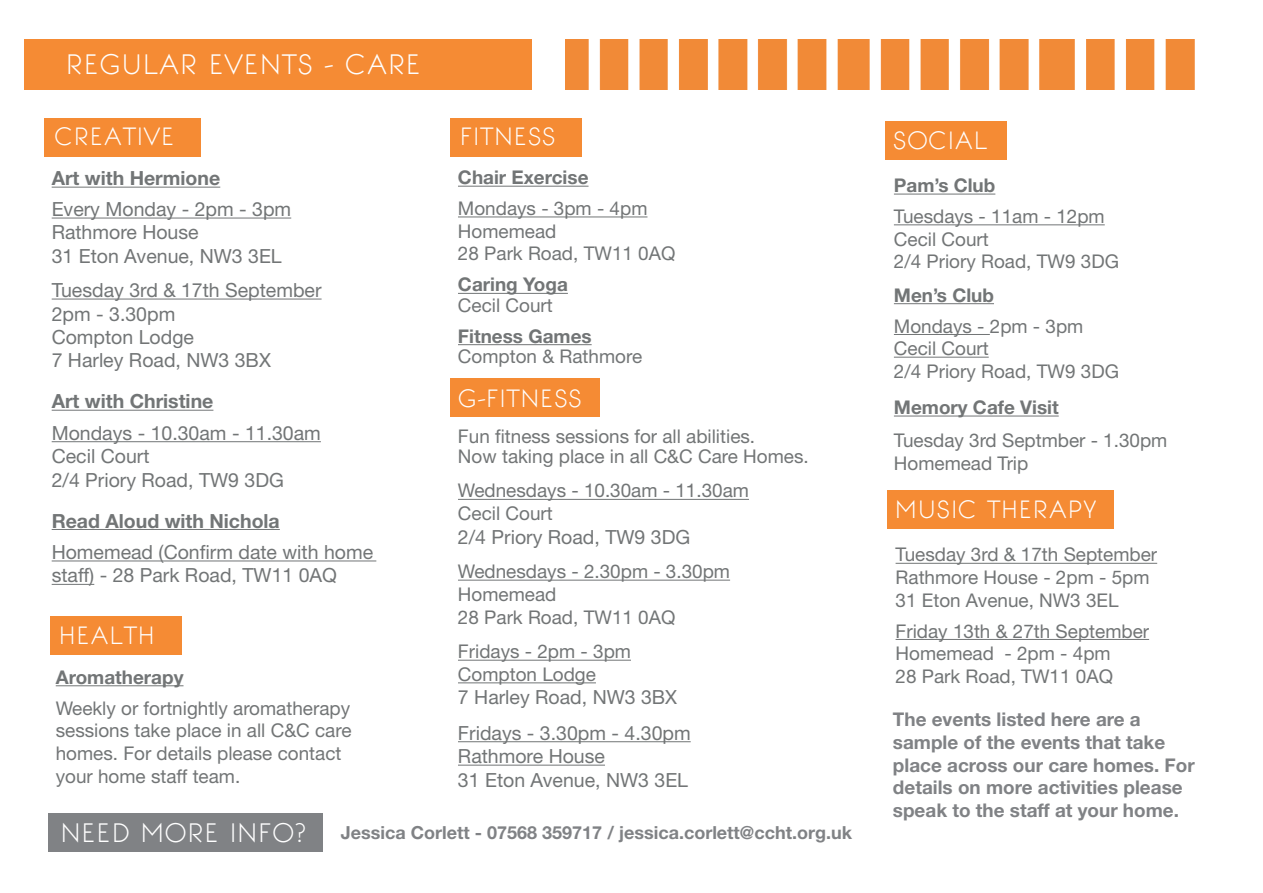
<style>
.page{position:relative;width:1263px;height:893px;background:#fff}
.page>*{position:absolute;margin:0;border:0;box-sizing:border-box;transform-origin:0 0}
.t1{font:300 27px "Bonveno CF";color:#fff}
.t2{font:300 25.65px "Bonveno CF";color:#fff}
.t3{font:300 24px "Bonveno CF";color:#fff}
.t4{font:19.5px/23.4px "Helvetica Neue LT Std";color:#727576}
.t5{font:700 19.5px "Helvetica Neue LT Std";color:#727576}
.t6{font:18.9px/22.6px "Helvetica Neue LT Std";color:#727576}
.t7{font:700 18.9px/22.6px "Helvetica Neue LT Std";color:#808285}
.t8{font:700 18.9px "Helvetica Neue LT Std";color:#727576}
.t9{font:700 18px "Helvetica Neue LT Std";color:#808285}
</style>
<div class="page">
<div style="left:451px;top:378px;width:149px;height:39px;background:#f58b34"></div>
<div style="left:24px;top:40px;width:508px;height:50px;background:#f58b34"></div>
<img style="left:566px;top:40px;width:277px;height:50px">
<img style="left:843px;top:40px;width:205px;height:50px">
<hr style="left:458px;top:186px;width:130px;height:1px;background:#727576">
<hr style="left:458px;top:216px;width:189px;height:1px;background:#727576">
<hr style="left:458px;top:293px;width:110px;height:1px;background:#727576">
<hr style="left:458px;top:344px;width:134px;height:1px;background:#727576">
<hr style="left:458px;top:499px;width:291px;height:1px;background:#727576">
<hr style="left:458px;top:580px;width:272px;height:1px;background:#727576">
<hr style="left:458px;top:660px;width:173px;height:1px;background:#727576">
<hr style="left:458px;top:682px;width:138px;height:1px;background:#727576">
<hr style="left:458px;top:741px;width:233px;height:1px;background:#727576">
<hr style="left:458px;top:765px;width:147px;height:1px;background:#727576">
<hr style="left:52px;top:187px;width:168px;height:1px;background:#727576">
<hr style="left:52px;top:218px;width:239px;height:1px;background:#727576">
<hr style="left:52px;top:299px;width:270px;height:1px;background:#727576">
<hr style="left:52px;top:410px;width:161px;height:1px;background:#727576">
<hr style="left:52px;top:441px;width:269px;height:1px;background:#727576">
<hr style="left:52px;top:529px;width:228px;height:1px;background:#727576">
<hr style="left:52px;top:560px;width:324px;height:1px;background:#727576">
<hr style="left:52px;top:584px;width:42px;height:1px;background:#727576">
<div style="left:44px;top:118px;width:157px;height:39px;background:#f58b34"></div>
<hr style="left:894px;top:194px;width:101px;height:1px;background:#727576">
<hr style="left:894px;top:224px;width:211px;height:1px;background:#727576">
<hr style="left:894px;top:303px;width:100px;height:1px;background:#727576">
<hr style="left:894px;top:334px;width:96px;height:1px;background:#727576">
<hr style="left:894px;top:357px;width:95px;height:1px;background:#727576">
<hr style="left:894px;top:416px;width:165px;height:1px;background:#727576">
<div style="left:451px;top:118px;width:131px;height:39px;background:#f58b34"></div>
<div style="left:885px;top:122px;width:121px;height:38px;background:#f58b34"></div>
<div style="left:50px;top:617px;width:132px;height:38px;background:#f58b34"></div>
<hr style="left:56px;top:685px;width:127px;height:1px;background:#727576">
<hr style="left:895px;top:563px;width:262px;height:1px;background:#727576">
<hr style="left:895px;top:639px;width:254px;height:1px;background:#727576">
<div style="left:888px;top:491px;width:226px;height:38px;background:#f58b34"></div>
<img style="left:1048px;top:40px;width:147px;height:50px">
<div style="left:48px;top:813px;width:275px;height:38px;background:#808285"></div>
<p class="t1" style="left:66px;top:46px;width:357px">REGULAR EVENTS - CARE</p>
<p class="t3" style="left:54px;top:120px;width:122px">CREATIVE</p>
<p class="t3" style="left:460px;top:120px;width:98px">FITNESS</p>
<p class="t3" style="left:893px;top:124px;width:96px">SOCIAL</p>
<p class="t5" style="left:52px;top:166px;width:170px">Art with Hermione</p>
<p class="t4" style="left:52px;top:197px;width:241px">Every Monday - 2pm - 3pm</p>
<p class="t4" style="left:52px;top:220px;width:149px">Rathmore House</p>
<p class="t4" style="left:52px;top:244px;width:232px">31 Eton Avenue, NW3 3EL</p>
<p class="t4" style="left:52px;top:278px;width:271px">Tuesday 3rd &amp; 17th September</p>
<p class="t4" style="left:52px;top:301px;width:125px">2pm - 3.30pm</p>
<p class="t4" style="left:52px;top:325px;width:144px">Compton Lodge</p>
<p class="t4" style="left:52px;top:348px;width:221px">7 Harley Road, NW3 3BX</p>
<p class="t5" style="left:52px;top:389px;width:163px">Art with Christine</p>
<p class="t4" style="left:52px;top:421px;width:271px">Mondays - 10.30am - 11.30am</p>
<p class="t4" style="left:52px;top:444px;width:99px">Cecil Court</p>
<p class="t4" style="left:52px;top:467px;width:234px">2/4 Priory Road, TW9 3DG</p>
<p class="t5" style="left:52px;top:509px;width:230px">Read Aloud with Nichola</p>
<p class="t4" style="left:52px;top:540px;width:323px">Homemead (Confirm date with home staff) - 28 Park Road, TW11 0AQ</p>
<p class="t3" style="left:59px;top:619px;width:98px">HEALTH</p>
<p class="t8" style="left:56px;top:665px;width:129px">Aromatherapy</p>
<p class="t6" style="left:56px;top:696px;width:297px">Weekly or fortnightly aromatherapy sessions take place in all C&amp;C care homes. For details please contact your home staff team.</p>
<p class="t8" style="left:458px;top:166px;width:132px">Chair Exercise</p>
<p class="t6" style="left:458px;top:197px;width:191px">Mondays - 3pm - 4pm</p>
<p class="t6" style="left:458px;top:219px;width:100px">Homemead</p>
<p class="t6" style="left:458px;top:242px;width:219px">28 Park Road, TW11 0AQ</p>
<p class="t8" style="left:458px;top:273px;width:111px">Caring Yoga</p>
<p class="t6" style="left:458px;top:293px;width:96px">Cecil Court</p>
<p class="t8" style="left:458px;top:324px;width:135px">Fitness Games</p>
<p class="t6" style="left:458px;top:345px;width:186px">Compton &amp; Rathmore</p>
<p class="t3" style="left:458px;top:382px;width:126px">G-FITNESS</p>
<p class="t6" style="left:458px;top:424px;width:299px">Fun fitness sessions for all abilities.</p>
<p class="t6" style="left:458px;top:444px;width:352px">Now taking place in all C&amp;C Care Homes.</p>
<p class="t6" style="left:458px;top:479px;width:292px">Wednesdays - 10.30am - 11.30am</p>
<p class="t6" style="left:458px;top:502px;width:96px">Cecil Court</p>
<p class="t4" style="left:458px;top:524px;width:234px">2/4 Priory Road, TW9 3DG</p>
<p class="t6" style="left:458px;top:560px;width:274px">Wednesdays - 2.30pm - 3.30pm</p>
<p class="t6" style="left:458px;top:582px;width:100px">Homemead</p>
<p class="t6" style="left:458px;top:605px;width:219px">28 Park Road, TW11 0AQ</p>
<p class="t6" style="left:458px;top:640px;width:174px">Fridays - 2pm - 3pm</p>
<p class="t6" style="left:458px;top:662px;width:139px">Compton Lodge</p>
<p class="t4" style="left:458px;top:685px;width:221px">7 Harley Road, NW3 3BX</p>
<p class="t4" style="left:458px;top:721px;width:234px">Fridays - 3.30pm - 4.30pm</p>
<p class="t4" style="left:458px;top:744px;width:149px">Rathmore House</p>
<p class="t4" style="left:458px;top:767px;width:232px">31 Eton Avenue, NW3 3EL</p>
<p class="t2" style="left:60px;top:815px;width:248px">NEED MORE INFO?</p>
<p class="t9" style="left:341px;top:822px;width:513px">Jessica Corlett - 07568 359717 / jessica.corlett@ccht.org.uk</p>
<p class="t8" style="left:894px;top:174px;width:103px">Pam’s Club</p>
<p class="t6" style="left:894px;top:204px;width:212px">Tuesdays - 11am - 12pm</p>
<p class="t6" style="left:894px;top:227px;width:96px">Cecil Court</p>
<p class="t6" style="left:894px;top:250px;width:227px">2/4 Priory Road, TW9 3DG</p>
<p class="t8" style="left:894px;top:283px;width:102px">Men’s Club</p>
<p class="t6" style="left:894px;top:314px;width:191px">Mondays - 2pm - 3pm</p>
<p class="t6" style="left:894px;top:337px;width:96px">Cecil Court</p>
<p class="t6" style="left:894px;top:359px;width:227px">2/4 Priory Road, TW9 3DG</p>
<p class="t8" style="left:894px;top:396px;width:166px">Memory Cafe Visit</p>
<p class="t6" style="left:894px;top:429px;width:275px">Tuesday 3rd Septmber - 1.30pm</p>
<p class="t6" style="left:894px;top:451px;width:136px">Homemead Trip</p>
<p class="t3" style="left:895px;top:493px;width:204px">MUSIC THERAPY</p>
<p class="t6" style="left:895px;top:543px;width:263px">Tuesday 3rd &amp; 17th September</p>
<p class="t6" style="left:895px;top:566px;width:255px">Rathmore House - 2pm - 5pm</p>
<p class="t6" style="left:895px;top:588px;width:225px">31 Eton Avenue, NW3 3EL</p>
<p class="t6" style="left:895px;top:619px;width:255px">Friday 13th &amp; 27th September</p>
<p class="t6" style="left:895px;top:642px;width:217px">Homemead - 2pm - 4pm</p>
<p class="t6" style="left:895px;top:664px;width:219px">28 Park Road, TW11 0AQ</p>
<p class="t7" style="left:893px;top:708px;width:303px">The events listed here are a sample of the events that take place across our care homes. For details on more activities please speak to the staff at your home.</p>
</div>
